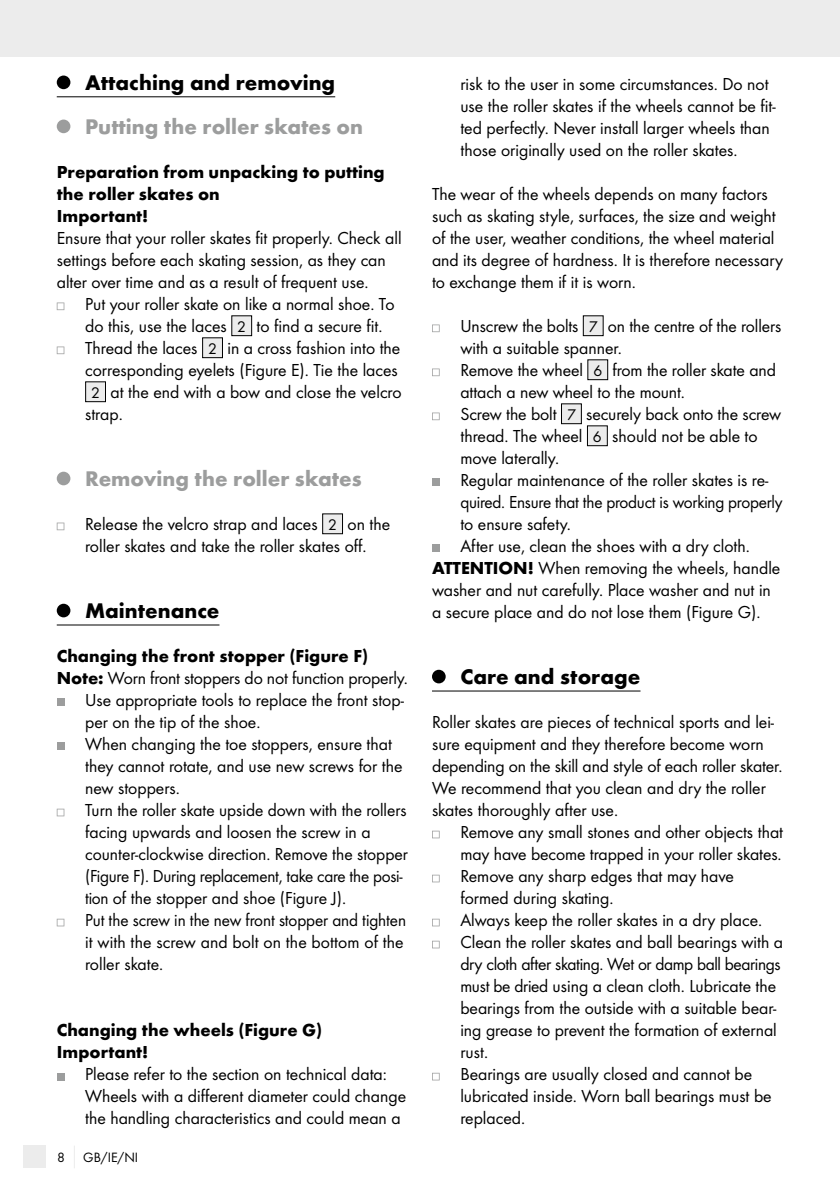
<style>
.page{position:relative;width:840px;height:1191px;background:#fff}
.page>*{position:absolute;margin:0;border:0;box-sizing:border-box;transform-origin:0 0}
.t1{font:700 22px "Futura";color:#9c9d9d}
.t2{font:700 22px "Futura";color:#000}
.t3{font:18px/22px "Futura Boo";color:#000}
.t4{font:700 18px/22px "Futura";color:#000}
.t5{font:14px "Futura Boo";color:#000}
.s1{font-size:16px}
.s2{font-family:"Futura";font-weight:700}
</style>
<div class="page">
<div style="left:0;top:0;width:839px;height:57px;background:#ececec"></div>
<div style="left:23px;top:1145px;width:22px;height:23px;background:#ececec"></div>
<svg style="left:74px;top:1146px;width:1px;height:22px"></svg>
<hr style="left:57px;top:96px;width:278px;height:1px;background:#000">
<hr style="left:57px;top:624px;width:162px;height:1px;background:#000">
<div style="left:57px;top:76px;width:13px;height:13px;background:#000;border-radius:50%"></div>
<div style="left:57px;top:120px;width:13px;height:13px;background:#9c9d9d;border-radius:50%"></div>
<svg style="left:57px;top:302px;width:7px;height:8px"></svg>
<div style="left:232px;top:316px;width:19px;height:20px;background:#ececec"></div>
<div style="left:231px;top:315px;width:21px;height:21px;border:1px solid #000"></div>
<svg style="left:57px;top:346px;width:7px;height:8px"></svg>
<div style="left:202px;top:338px;width:20px;height:20px;background:#ececec"></div>
<div style="left:202px;top:337px;width:21px;height:21px;border:1px solid #000"></div>
<div style="left:86px;top:382px;width:19px;height:20px;background:#ececec"></div>
<div style="left:85px;top:381px;width:21px;height:21px;border:1px solid #000"></div>
<div style="left:57px;top:472px;width:13px;height:13px;background:#9c9d9d;border-radius:50%"></div>
<svg style="left:57px;top:522px;width:7px;height:8px"></svg>
<div style="left:322px;top:514px;width:20px;height:20px;background:#ececec"></div>
<div style="left:322px;top:513px;width:21px;height:21px;border:1px solid #000"></div>
<div style="left:57px;top:604px;width:13px;height:13px;background:#000;border-radius:50%"></div>
<div style="left:57px;top:698px;width:7px;height:8px;background:#9c9d9d"></div>
<div style="left:57px;top:742px;width:7px;height:8px;background:#9c9d9d"></div>
<svg style="left:57px;top:808px;width:7px;height:8px"></svg>
<svg style="left:57px;top:918px;width:7px;height:8px"></svg>
<div style="left:57px;top:1072px;width:7px;height:8px;background:#9c9d9d"></div>
<hr style="left:432px;top:690px;width:208px;height:1px;background:#000">
<svg style="left:432px;top:324px;width:7px;height:8px"></svg>
<div style="left:583px;top:316px;width:19px;height:20px;background:#ececec"></div>
<div style="left:582px;top:315px;width:21px;height:21px;border:1px solid #000"></div>
<svg style="left:432px;top:368px;width:7px;height:8px"></svg>
<div style="left:587px;top:360px;width:20px;height:20px;background:#ececec"></div>
<div style="left:587px;top:359px;width:21px;height:21px;border:1px solid #000"></div>
<svg style="left:432px;top:412px;width:7px;height:8px"></svg>
<div style="left:561px;top:404px;width:20px;height:20px;background:#ececec"></div>
<div style="left:560px;top:403px;width:21px;height:21px;border:1px solid #000"></div>
<div style="left:587px;top:426px;width:20px;height:20px;background:#ececec"></div>
<div style="left:586px;top:425px;width:21px;height:21px;border:1px solid #000"></div>
<div style="left:432px;top:478px;width:7px;height:8px;background:#9c9d9d"></div>
<div style="left:432px;top:544px;width:7px;height:8px;background:#9c9d9d"></div>
<div style="left:432px;top:670px;width:13px;height:13px;background:#000;border-radius:50%"></div>
<svg style="left:432px;top:830px;width:7px;height:8px"></svg>
<svg style="left:432px;top:874px;width:7px;height:8px"></svg>
<svg style="left:432px;top:918px;width:7px;height:8px"></svg>
<svg style="left:432px;top:940px;width:7px;height:8px"></svg>
<svg style="left:432px;top:1072px;width:7px;height:8px"></svg>
<p class="t2" style="left:85px;top:69px;width:251px">Attaching and removing</p>
<p class="t1" style="left:85px;top:113px;width:279px">Putting the roller skates on</p>
<p class="t4" style="left:57px;top:161px;width:329px">Preparation from unpacking to putting the roller skates on<br>Important!</p>
<p class="t3" style="left:57px;top:227px;width:346px">Ensure that your roller skates fit properly. Check all settings before each skating session, as they can alter over time and as a result of frequent use.</p>
<p class="t3" style="left:85px;top:293px;width:311px">Put your roller skate on like a normal shoe. To</p>
<p class="t3" style="left:85px;top:315px;width:299px">do this, use the laces <span class="s1">2</span> to find a secure fit.</p>
<p class="t3" style="left:85px;top:337px;width:316px">Thread the laces <span class="s1">2</span> in a cross fashion into the</p>
<p class="t3" style="left:85px;top:359px;width:314px">corresponding eyelets (Figure E). Tie the laces</p>
<p class="t3" style="left:91px;top:381px;width:312px"><span class="s1">2</span> at the end with a bow and close the velcro</p>
<p class="t3" style="left:85px;top:403px;width:39px">strap.</p>
<p class="t1" style="left:85px;top:465px;width:278px">Removing the roller skates</p>
<p class="t3" style="left:85px;top:513px;width:306px">Release the velcro strap and laces <span class="s1">2</span> on the roller skates and take the roller skates off.</p>
<p class="t2" style="left:85px;top:597px;width:136px">Maintenance</p>
<p class="t4" style="left:57px;top:645px;width:313px">Changing the front stopper (Figure F)</p>
<p class="t3" style="left:85px;top:667px;width:324px;text-indent:-28px"><span class="s2">Note:</span> Worn front stoppers do not function properly.<br>Use appropriate tools to replace the front stop&shy;per on the tip of the shoe.<br>When changing the toe stoppers, ensure that they cannot rotate, and use new screws for the new stoppers.<br>Turn the roller skate upside down with the rollers facing upwards and loosen the screw in a counter-clockwise direction. Remove the stopper (Figure F). During replacement, take care the posi&shy;tion of the stopper and shoe (Figure J).<br>Put the screw in the new front stopper and tighten it with the screw and bolt on the bottom of the roller skate.</p>
<p class="t4" style="left:57px;top:1019px;width:267px">Changing the wheels (Figure G)<br>Important!</p>
<p class="t3" style="left:85px;top:1063px;width:322px">Please refer to the section on technical data:<br>Wheels with a different diameter could change the handling characteristics and could mean a</p>
<p class="t5" style="left:57px;top:1149px;width:9px">8</p>
<p class="t5" style="left:83px;top:1149px;width:56px">GB/IE/NI</p>
<p class="t3" style="left:460px;top:73px;width:317px">risk to the user in some circumstances. Do not use the roller skates if the wheels cannot be fit&shy;ted perfectly. Never install larger wheels than those originally used on the roller skates.</p>
<p class="t3" style="left:432px;top:183px;width:352px">The wear of the wheels depends on many factors such as skating style, surfaces, the size and weight of the user, weather conditions, the wheel material and its degree of hardness. It is therefore necessary to exchange them if it is worn.</p>
<p class="t3" style="left:460px;top:315px;width:322px">Unscrew the bolts <span class="s1">7</span> on the centre of the rollers</p>
<p class="t3" style="left:460px;top:337px;width:163px">with a suitable spanner.</p>
<p class="t3" style="left:460px;top:359px;width:317px">Remove the wheel <span class="s1">6</span> from the roller skate and</p>
<p class="t3" style="left:460px;top:381px;width:226px">attach a new wheel to the mount.</p>
<p class="t3" style="left:460px;top:403px;width:322px">Screw the bolt <span class="s1">7</span> securely back onto the screw</p>
<p class="t3" style="left:460px;top:425px;width:298px">thread. The wheel <span class="s1">6</span> should not be able to</p>
<p class="t3" style="left:460px;top:447px;width:100px">move laterally.</p>
<p class="t3" style="left:460px;top:469px;width:309px">Regular maintenance of the roller skates is re-</p>
<p class="t3" style="left:460px;top:491px;width:323px">quired. Ensure that the product is working properly</p>
<p class="t3" style="left:460px;top:513px;width:112px">to ensure safety.</p>
<p class="t3" style="left:460px;top:535px;width:291px">After use, clean the shoes with a dry cloth.</p>
<p class="t3" style="left:432px;top:557px;width:350px"><span class="s2">ATTENTION!</span> When removing the wheels, handle</p>
<p class="t3" style="left:432px;top:579px;width:340px">washer and nut carefully. Place washer and nut in</p>
<p class="t3" style="left:432px;top:601px;width:330px">a secure place and do not lose them (Figure G).</p>
<p class="t2" style="left:460px;top:663px;width:181px">Care and storage</p>
<p class="t3" style="left:432px;top:711px;width:352px">Roller skates are pieces of technical sports and lei&shy;sure equipment and they therefore become worn depending on the skill and style of each roller skater.<br>We recommend that you clean and dry the roller skates thoroughly after use.</p>
<p class="t3" style="left:460px;top:821px;width:324px">Remove any small stones and other objects that may have become trapped in your roller skates.<br>Remove any sharp edges that may have formed during skating.<br>Always keep the roller skates in a dry place.<br>Clean the roller skates and ball bearings with a dry cloth after skating. Wet or damp ball bearings must be dried using a clean cloth. Lubricate the bearings from the outside with a suitable bear&shy;ing grease to prevent the formation of external rust.<br>Bearings are usually closed and cannot be lubricated inside. Worn ball bearings must be replaced.</p>
</div>
